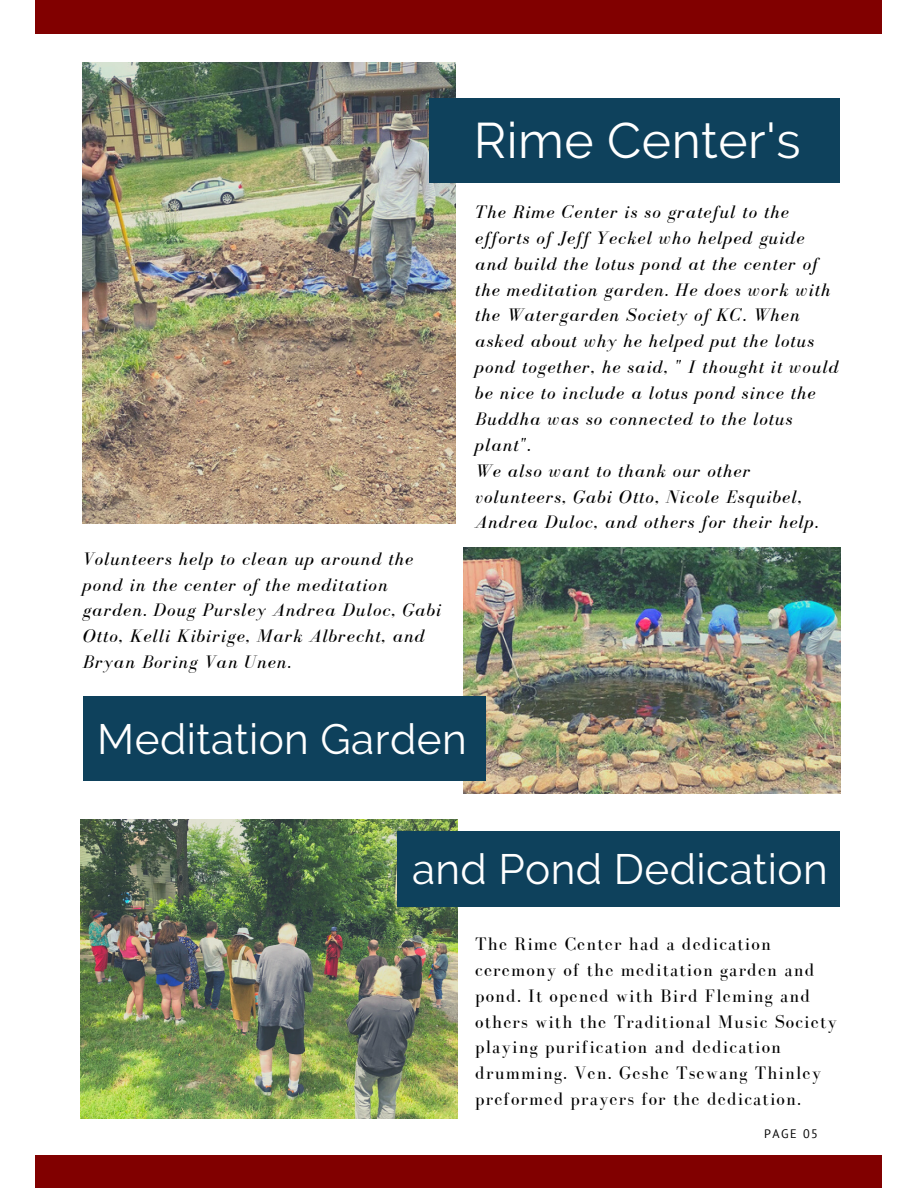
<style>
.page{position:relative;width:918px;height:1188px;background:#fff}
.page>*{position:absolute;margin:0;border:0;box-sizing:border-box;transform-origin:0 0}
.t1{font:49.8px "Raleway";letter-spacing:.01em;color:#fff}
.t2{font:42.3px "Raleway";letter-spacing:.01em;color:#fff}
.t3{font:italic 18.75px/25.8px "Bodoni FLF";letter-spacing:.06em;color:#000}
.t4{font:18.75px/25.8px "Bodoni FLF";letter-spacing:.06em;color:#000}
.t5{font:12.3px "PT Sans";letter-spacing:.12em;color:#000}
</style>
<div class="page">
<div style="left:36px;top:1155px;width:846px;height:33px;background:#810000"></div>
<div style="left:36px;top:0;width:846px;height:34px;background:#810000"></div>
<img style="left:83px;top:63px;width:372px;height:460px">
<img style="left:463px;top:547px;width:377px;height:247px">
<img style="left:80px;top:819px;width:377px;height:299px">
<div style="left:83px;top:697px;width:403px;height:84px;background:#0e415c"></div>
<div style="left:398px;top:832px;width:442px;height:75px;background:#0e415c"></div>
<div style="left:429px;top:98px;width:411px;height:85px;background:#0e415c"></div>
<h1 class="t1" style="left:474px;top:112px;width:328px">Rime Center's</h1>
<p class="t3" style="left:83px;top:546px;width:360px">Volunteers help to clean up around the pond in the center of the meditation garden. Doug Pursley Andrea Duloc, Gabi Otto, Kelli Kibirige, Mark Albrecht, and Bryan Boring Van Unen.</p>
<p class="t3" style="left:475px;top:199px;width:365px">The Rime Center is so grateful to the efforts of Jeff Yeckel who helped guide and build the lotus pond at the center of the meditation garden. He does work with the Watergarden Society of KC. When asked about why he helped put the lotus pond together, he said, " I thought it would be nice to include a lotus pond since the Buddha was so connected to the lotus plant".<br>We also want to thank our other volunteers, Gabi Otto, Nicole Esquibel, Andrea Duloc, and others for their help.</p>
<h2 class="t2" style="left:97px;top:714px;width:371px">Meditation Garden</h2>
<h2 class="t2" style="left:412px;top:844px;width:417px">and Pond Dedication</h2>
<p class="t4" style="left:475px;top:931px;width:363px">The Rime Center had a dedication ceremony of the meditation garden and pond. It opened with Bird Fleming and others with the Traditional Music Society playing purification and dedication drumming. Ven. Geshe Tsewang Thinley preformed prayers for the dedication.</p>
<p class="t5" style="left:764px;top:1125px;width:55px">PAGE 05</p>
</div>
